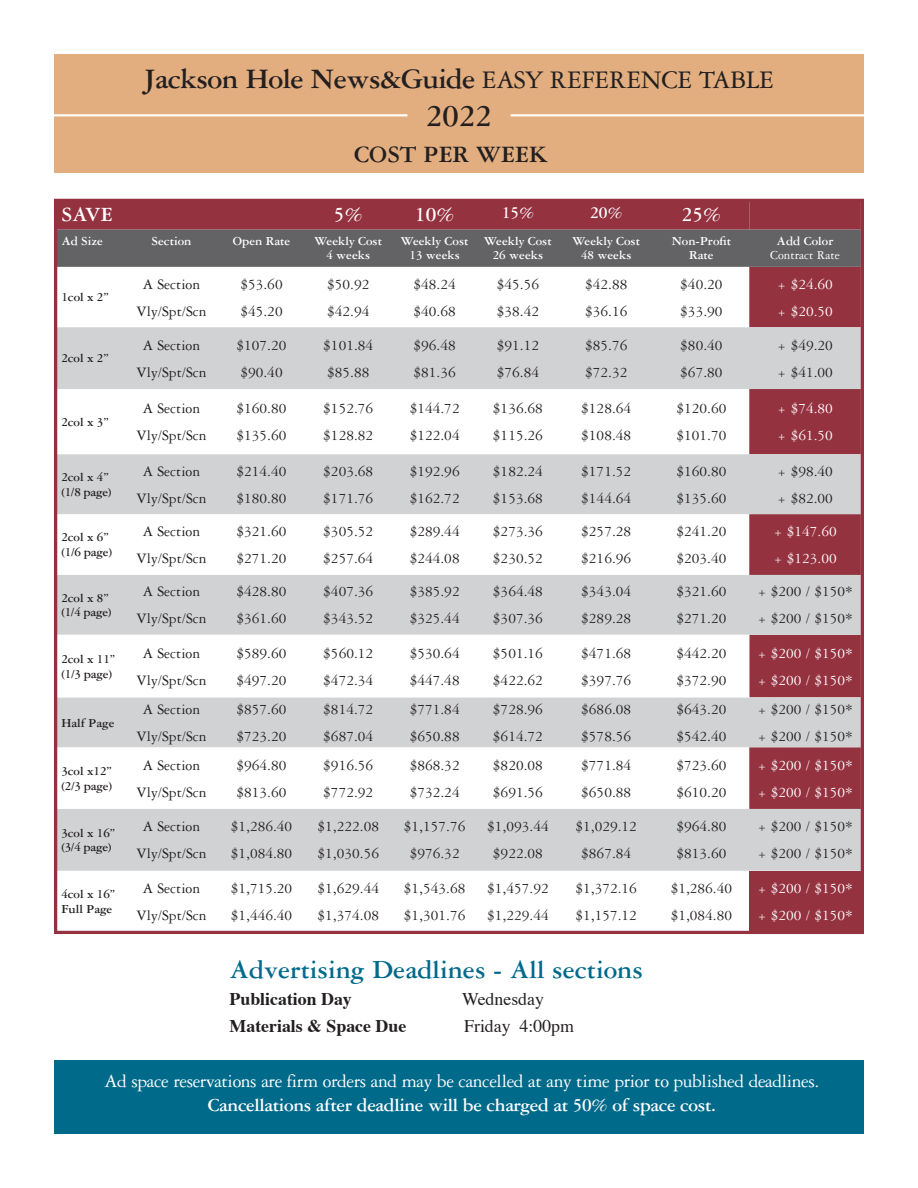
<style>
.page{position:relative;width:918px;height:1188px;background:#fff}
.page>*{position:absolute;margin:0;border:0;box-sizing:border-box;transform-origin:0 0}
.t1{font:700 33px "Garamond 3 LT Std";color:#231f20}
.t2{font:700 30px "Garamond 3 LT Std";letter-spacing:-.02em;color:#231f20}
.t3{font:700 27.3px "Garamond 3 LT Std";color:#006a8b}
.t4{font:700 25.05px "Garamond 3 LT Std";color:#231f20}
.t5{font:700 21.45px "Garamond 3 LT Std";color:#fff}
.t6{font:19.5px "Garamond 3 LT Std";letter-spacing:-.02em;color:#fff}
.t7{font:700 19.5px "Garamond 3 LT Std";letter-spacing:-.02em;color:#fff}
.t8{font:700 17.85px "Times";color:#231f20}
.t9{font:17.85px "Times";color:#231f20}
.t10{font:700 17.7px "Garamond 3 LT Std";color:#fff}
.t11{font:15.45px/27px "Garamond 3 LT Std";color:#231f20}
.t12{font:15.45px/27px "Garamond 3 LT Std";color:#fff}
.t13{font:700 13.05px/14.7px "Garamond 3 LT Std";color:#231f20}
.t14{font:700 13.05px/14.7px "Garamond 3 LT Std";color:#fff;text-align:center}
.t15{font:13.05px "Garamond 3 LT Std";color:#fff}
.s1{font-weight:400;font-size:27px}
</style>
<div class="page">
<div style="left:749px;top:267px;width:111px;height:60px;background:#953240"></div>
<svg style="left:58px;top:203px;width:802px;height:64px;background:#784f57"></svg>
<svg style="left:58px;top:327px;width:802px;height:544px;fill:#d1d2d4"></svg>
<svg style="left:58px;top:635px;width:691px;height:62px"></svg>
<div style="left:54px;top:54px;width:810px;height:119px;background:#e2ae80"></div>
<hr style="left:54px;top:114px;width:353px;height:3px;background:#fff">
<hr style="left:511px;top:114px;width:353px;height:3px;background:#fff">
<div style="left:54px;top:1061px;width:810px;height:73px;background:#006a8b"></div>
<div style="left:749px;top:871px;width:112px;height:61px;background:#953240"></div>
<div style="left:54px;top:199px;width:810px;height:735px;border:3px solid #953240"></div>
<h2 class="t2" style="left:144px;top:62px;width:632px">Jackson Hole News&amp;Guide <span class="s1">EASY REFERENCE TABLE</span></h2>
<h1 class="t1" style="left:426px;top:98px;width:67px">2022</h1>
<h3 class="t4" style="left:354px;top:140px;width:196px">COST PER WEEK</h3>
<h3 class="t5" style="left:61px;top:202px;width:53px">SAVE</h3>
<h3 class="t5" style="left:334px;top:202px;width:30px">5%</h3>
<h3 class="t5" style="left:415px;top:202px;width:41px">10%</h3>
<p class="t10" style="left:502px;top:203px;width:34px">15%</p>
<p class="t10" style="left:590px;top:203px;width:34px">20%</p>
<h3 class="t5" style="left:682px;top:202px;width:41px">25%</h3>
<p class="t14" style="left:61px;top:233px;width:43px">Ad Size</p>
<p class="t14" style="left:152px;top:233px;width:41px">Section</p>
<p class="t14" style="left:233px;top:233px;width:59px">Open Rate</p>
<p class="t14" style="left:315px;top:233px;width:69px">Weekly Cost<br>4 weeks</p>
<p class="t14" style="left:401px;top:233px;width:69px">Weekly Cost<br>13 weeks</p>
<p class="t14" style="left:484px;top:233px;width:69px">Weekly Cost<br>26 weeks</p>
<p class="t14" style="left:572px;top:233px;width:69px">Weekly Cost<br>48 weeks</p>
<p class="t14" style="left:672px;top:233px;width:61px">Non-Profit<br>Rate</p>
<p class="t14" style="left:777px;top:233px;width:58px">Add Color</p>
<p class="t15" style="left:770px;top:248px;width:71px">Contract Rate</p>
<p class="t13" style="left:61px;top:290px;width:49px">1col x 2”</p>
<p class="t13" style="left:61px;top:351px;width:49px">2col x 2”</p>
<p class="t13" style="left:61px;top:415px;width:49px">2col x 3”</p>
<p class="t11" style="left:137px;top:270px;width:72px;text-align:center">A Section<br>Vly/Spt/Scn</p>
<p class="t11" style="left:240px;top:270px;width:44px">$53.60 $45.20</p>
<p class="t11" style="left:327px;top:270px;width:44px">$50.92 $42.94</p>
<p class="t11" style="left:414px;top:270px;width:44px">$48.24 $40.68</p>
<p class="t11" style="left:497px;top:270px;width:44px">$45.56 $38.42</p>
<p class="t11" style="left:585px;top:270px;width:44px">$42.88 $36.16</p>
<p class="t11" style="left:680px;top:270px;width:44px">$40.20 $33.90</p>
<p class="t12" style="left:777px;top:270px;width:57px">+ $24.60 + $20.50</p>
<p class="t11" style="left:137px;top:332px;width:72px;text-align:center">A Section<br>Vly/Spt/Scn</p>
<p class="t11" style="left:237px;top:332px;width:51px">$107.20 $90.40</p>
<p class="t11" style="left:323px;top:332px;width:51px">$101.84 $85.88</p>
<p class="t11" style="left:414px;top:332px;width:44px">$96.48 $81.36</p>
<p class="t11" style="left:497px;top:332px;width:44px">$91.12 $76.84</p>
<p class="t11" style="left:585px;top:332px;width:44px">$85.76 $72.32</p>
<p class="t11" style="left:680px;top:332px;width:44px">$80.40 $67.80</p>
<p class="t11" style="left:777px;top:332px;width:57px">+ $49.20 + $41.00</p>
<p class="t11" style="left:137px;top:395px;width:72px;text-align:center">A Section<br>Vly/Spt/Scn</p>
<p class="t11" style="left:237px;top:395px;width:51px">$160.80 $135.60</p>
<p class="t11" style="left:323px;top:395px;width:51px">$152.76 $128.82</p>
<p class="t11" style="left:410px;top:395px;width:51px">$144.72 $122.04</p>
<p class="t11" style="left:493px;top:395px;width:51px">$136.68 $115.26</p>
<p class="t11" style="left:581px;top:395px;width:51px">$128.64 $108.48</p>
<p class="t11" style="left:676px;top:395px;width:51px">$120.60 $101.70</p>
<p class="t12" style="left:777px;top:395px;width:57px">+ $74.80 + $61.50</p>
<p class="t13" style="left:61px;top:470px;width:52px">2col x 4” (1/8 page)</p>
<p class="t11" style="left:137px;top:458px;width:72px;text-align:center">A Section<br>Vly/Spt/Scn</p>
<p class="t11" style="left:237px;top:458px;width:51px">$214.40 $180.80</p>
<p class="t11" style="left:323px;top:458px;width:51px">$203.68 $171.76</p>
<p class="t11" style="left:410px;top:458px;width:51px">$192.96 $162.72</p>
<p class="t11" style="left:493px;top:458px;width:51px">$182.24 $153.68</p>
<p class="t11" style="left:581px;top:458px;width:51px">$171.52 $144.64</p>
<p class="t11" style="left:676px;top:458px;width:51px">$160.80 $135.60</p>
<p class="t11" style="left:777px;top:458px;width:57px">+ $98.40 + $82.00</p>
<p class="t13" style="left:61px;top:530px;width:52px">2col x 6” (1/6 page)</p>
<p class="t11" style="left:137px;top:518px;width:72px;text-align:center">A Section<br>Vly/Spt/Scn</p>
<p class="t11" style="left:237px;top:518px;width:51px">$321.60 $271.20</p>
<p class="t11" style="left:323px;top:518px;width:51px">$305.52 $257.64</p>
<p class="t11" style="left:410px;top:518px;width:51px">$289.44 $244.08</p>
<p class="t11" style="left:493px;top:518px;width:51px">$273.36 $230.52</p>
<p class="t11" style="left:581px;top:518px;width:51px">$257.28 $216.96</p>
<p class="t11" style="left:676px;top:518px;width:51px">$241.20 $203.40</p>
<p class="t12" style="left:773px;top:518px;width:65px">+ $147.60 + $123.00</p>
<p class="t13" style="left:61px;top:590px;width:52px">2col x 8” (1/4 page)</p>
<p class="t11" style="left:137px;top:578px;width:72px;text-align:center">A Section<br>Vly/Spt/Scn</p>
<p class="t11" style="left:237px;top:578px;width:51px">$428.80 $361.60</p>
<p class="t11" style="left:323px;top:578px;width:51px">$407.36 $343.52</p>
<p class="t11" style="left:410px;top:578px;width:51px">$385.92 $325.44</p>
<p class="t11" style="left:493px;top:578px;width:51px">$364.48 $307.36</p>
<p class="t11" style="left:581px;top:578px;width:51px">$343.04 $289.28</p>
<p class="t11" style="left:676px;top:578px;width:51px">$321.60 $271.20</p>
<p class="t11" style="left:757px;top:578px;width:97px">+ $200 / $150* + $200 / $150*</p>
<p class="t13" style="left:61px;top:652px;width:56px">2col x 11” (1/3 page)</p>
<p class="t11" style="left:137px;top:639px;width:72px;text-align:center">A Section<br>Vly/Spt/Scn</p>
<p class="t11" style="left:237px;top:639px;width:51px">$589.60 $497.20</p>
<p class="t11" style="left:323px;top:639px;width:51px">$560.12 $472.34</p>
<p class="t11" style="left:410px;top:639px;width:51px">$530.64 $447.48</p>
<p class="t11" style="left:493px;top:639px;width:51px">$501.16 $422.62</p>
<p class="t11" style="left:581px;top:639px;width:51px">$471.68 $397.76</p>
<p class="t11" style="left:676px;top:639px;width:51px">$442.20 $372.90</p>
<p class="t12" style="left:757px;top:639px;width:97px">+ $200 / $150* + $200 / $150*</p>
<p class="t13" style="left:61px;top:715px;width:55px">Half Page</p>
<p class="t11" style="left:137px;top:696px;width:72px;text-align:center">A Section<br>Vly/Spt/Scn</p>
<p class="t11" style="left:237px;top:696px;width:51px">$857.60 $723.20</p>
<p class="t11" style="left:323px;top:696px;width:51px">$814.72 $687.04</p>
<p class="t11" style="left:410px;top:696px;width:51px">$771.84 $650.88</p>
<p class="t11" style="left:493px;top:696px;width:51px">$728.96 $614.72</p>
<p class="t11" style="left:581px;top:696px;width:51px">$686.08 $578.56</p>
<p class="t11" style="left:676px;top:696px;width:51px">$643.20 $542.40</p>
<p class="t11" style="left:757px;top:696px;width:97px">+ $200 / $150* + $200 / $150*</p>
<p class="t13" style="left:61px;top:764px;width:53px">3col x12” (2/3 page)</p>
<p class="t11" style="left:137px;top:751px;width:72px;text-align:center">A Section<br>Vly/Spt/Scn</p>
<p class="t11" style="left:237px;top:751px;width:51px">$964.80 $813.60</p>
<p class="t11" style="left:323px;top:751px;width:51px">$916.56 $772.92</p>
<p class="t11" style="left:410px;top:751px;width:51px">$868.32 $732.24</p>
<p class="t11" style="left:493px;top:751px;width:51px">$820.08 $691.56</p>
<p class="t11" style="left:581px;top:751px;width:51px">$771.84 $650.88</p>
<p class="t11" style="left:676px;top:751px;width:51px">$723.60 $610.20</p>
<p class="t12" style="left:757px;top:751px;width:97px">+ $200 / $150* + $200 / $150*</p>
<p class="t13" style="left:61px;top:825px;width:56px">3col x 16” (3/4 page)</p>
<p class="t11" style="left:137px;top:813px;width:72px;text-align:center">A Section<br>Vly/Spt/Scn</p>
<p class="t11" style="left:231px;top:813px;width:63px">$1,286.40 $1,084.80</p>
<p class="t11" style="left:318px;top:813px;width:63px">$1,222.08 $1,030.56</p>
<p class="t11" style="left:404px;top:813px;width:63px;text-align:center">$1,157.76 $976.32</p>
<p class="t11" style="left:487px;top:813px;width:63px;text-align:center">$1,093.44 $922.08</p>
<p class="t11" style="left:575px;top:813px;width:63px;text-align:center">$1,029.12 $867.84</p>
<p class="t11" style="left:676px;top:813px;width:51px">$964.80 $813.60</p>
<p class="t11" style="left:757px;top:813px;width:97px">+ $200 / $150* + $200 / $150*</p>
<p class="t13" style="left:61px;top:887px;width:56px">4col x 16”<br>Full Page</p>
<p class="t11" style="left:137px;top:875px;width:72px;text-align:center">A Section<br>Vly/Spt/Scn</p>
<p class="t11" style="left:231px;top:875px;width:63px">$1,715.20 $1,446.40</p>
<p class="t11" style="left:318px;top:875px;width:63px">$1,629.44 $1,374.08</p>
<p class="t11" style="left:404px;top:875px;width:63px">$1,543.68 $1,301.76</p>
<p class="t11" style="left:487px;top:875px;width:63px">$1,457.92 $1,229.44</p>
<p class="t11" style="left:575px;top:875px;width:63px">$1,372.16 $1,157.12</p>
<p class="t11" style="left:671px;top:875px;width:63px">$1,286.40 $1,084.80</p>
<p class="t12" style="left:757px;top:875px;width:97px">+ $200 / $150* + $200 / $150*</p>
<h3 class="t3" style="left:230px;top:955px;width:415px">Advertising Deadlines - All sections</h3>
<p class="t8" style="left:230px;top:982px;width:124px">Publication Day</p>
<p class="t9" style="left:462px;top:983px;width:83px">Wednesday</p>
<p class="t8" style="left:230px;top:1009px;width:178px">Materials &amp; Space Due</p>
<p class="t9" style="left:464px;top:1009px;width:111px">Friday 4:00pm</p>
<p class="t6" style="left:104px;top:1071px;width:717px">Ad space reservations are firm orders and may be cancelled at any time prior to published deadlines.</p>
<p class="t7" style="left:208px;top:1094px;width:510px">Cancellations after deadline will be charged at 50% of space cost.</p>
</div>
